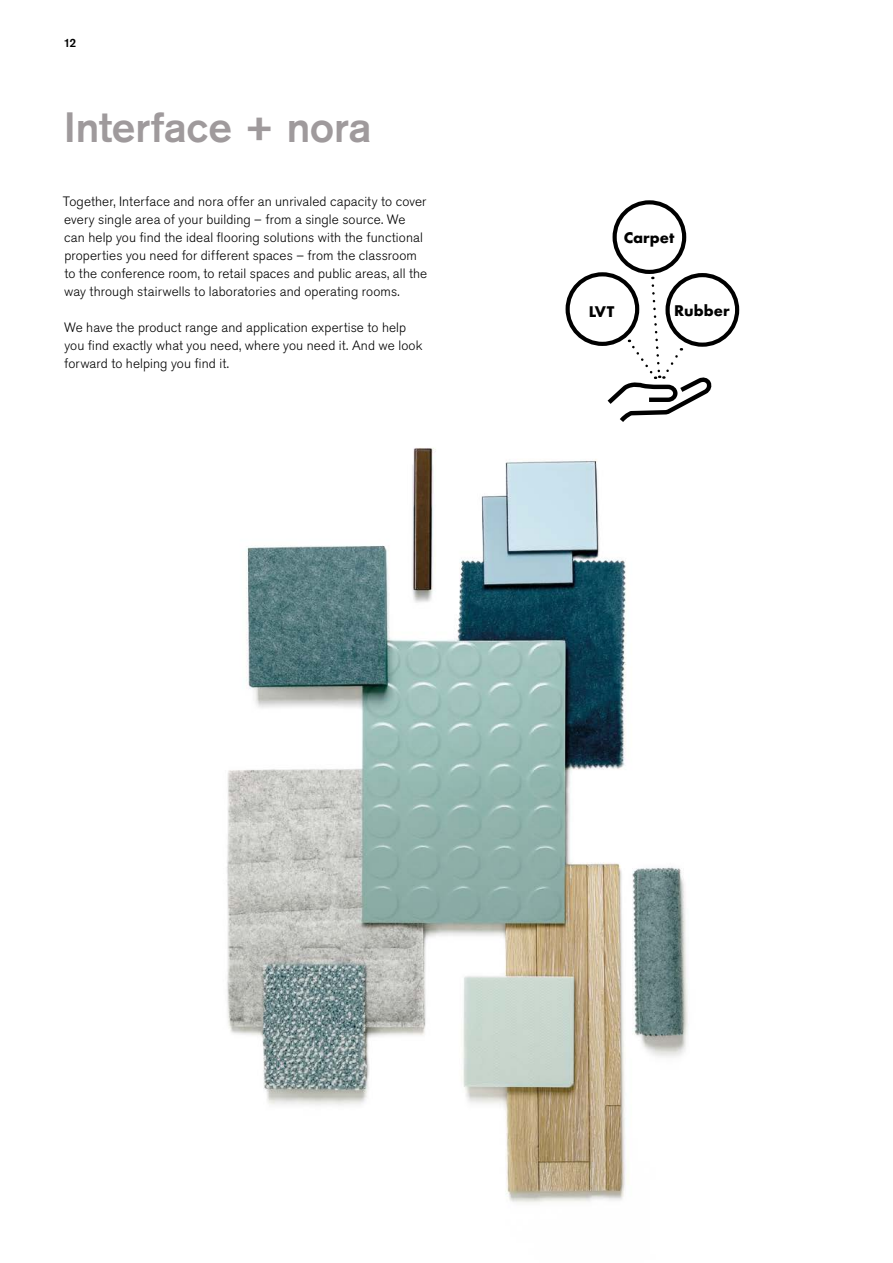
<style>
.page{position:relative;width:893px;height:1263px;background:#fff}
.page>*{position:absolute;margin:0;border:0;box-sizing:border-box;transform-origin:0 0}
.t1{font:500 42px "Akzidenz Grotesk Pro";letter-spacing:-.005em;color:#9f9a9c}
.t2{font:700 16.2px "Futura";color:#000}
.t3{font:300 13.5px/18px "Akzidenz Grotesk Pro";letter-spacing:.01em;color:#000}
.t4{font:500 12px "Akzidenz Grotesk Pro";color:#000}
</style>
<div class="page">
<img style="left:227px;top:311px;width:513px;height:892px">
<svg style="left:566px;top:200px;width:173px;height:222px"></svg>
<p class="t4" style="left:64px;top:35px;width:14px">12</p>
<h1 class="t1" style="left:64px;top:100px;width:309px">Interface + nora</h1>
<p class="t3" style="left:63px;top:193px;width:366px">Together, Interface and nora offer an unrivaled capacity to cover every single area of your building – from a single source. We can help you find the ideal flooring solutions with the functional properties you need for different spaces – from the classroom to the conference room, to retail spaces and public areas, all the way through stairwells to laboratories and operating rooms.</p>
<p class="t3" style="left:64px;top:319px;width:360px">We have the product range and application expertise to help you find exactly what you need, where you need it. And we look forward to helping you find it.</p>
<p class="t2" style="left:624px;top:227px;width:52px">Carpet</p>
<p class="t2" style="left:589px;top:301px;width:27px">LVT</p>
<p class="t2" style="left:674px;top:300px;width:57px">Rubber</p>
</div>
